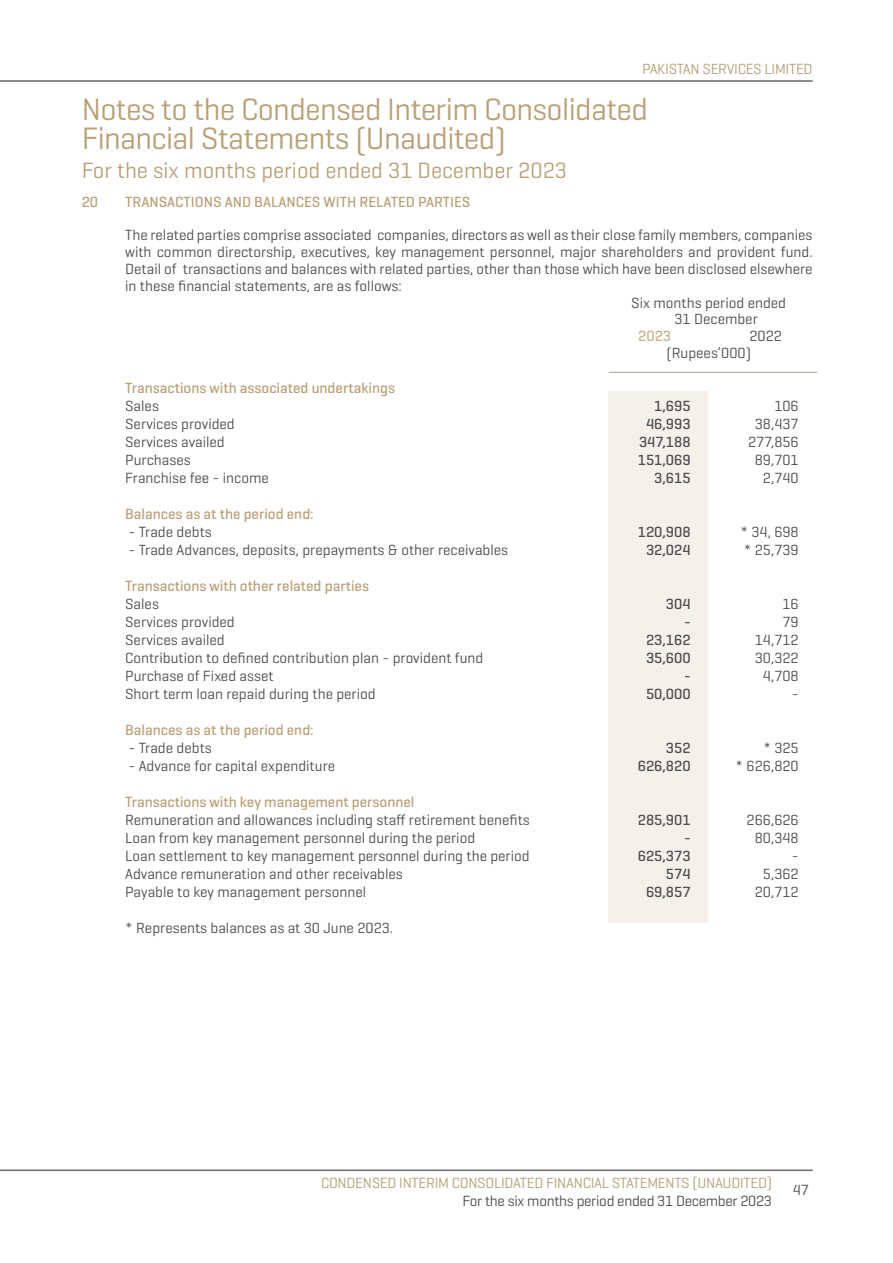
<style>
.page{position:relative;width:893px;height:1263px;background:#fff}
.page>*{position:absolute;margin:0;border:0;box-sizing:border-box;transform-origin:0 0}
.t1{font:31.5px/28.8px "Geogrotesque";letter-spacing:-.02em;color:#baa077}
.t2{font:22.5px "Geogrotesque";color:#baa077}
.t3{font:15px/16.8px "Geogrotesque";color:#4e4e50}
.t4{font:500 15px "Geogrotesque";color:#baa077}
.t5{font:500 15px "Geogrotesque";color:#4e4e50}
.t6{font:15px "Geogrotesque";letter-spacing:-.02em;color:#baa077}
.t7{font:15px "Geogrotesque";letter-spacing:-.02em;color:#4e4e50}
.t8{font:500 15px "Geogrotesque";color:#c6b08c}
</style>
<div class="page">
<hr style="left:0;top:80px;width:813px;height:2px;background:#767274">
<hr style="left:0;top:1169px;width:813px;height:2px;background:#767274">
<div style="left:609px;top:392px;width:99px;height:531px;background:#f5f0ea"></div>
<hr style="left:609px;top:372px;width:208px;height:1px;background:#baa077">
<p class="t6" style="left:642px;top:59px;width:172px">PAKISTAN SERVICES LIMITED</p>
<h1 class="t1" style="left:82px;top:94px;width:568px">Notes to the Condensed Interim Consolidated<br>Financial Statements (Unaudited)</h1>
<h2 class="t2" style="left:82px;top:156px;width:487px">For the six months period ended 31 December 2023</h2>
<p class="t4" style="left:82px;top:192px;width:18px">20</p>
<p class="t4" style="left:125px;top:192px;width:347px">TRANSACTIONS AND BALANCES WITH RELATED PARTIES</p>
<p class="t3" style="left:125px;top:226px;width:689px">The related parties comprise associated companies, directors as well as their close family members, companies</p>
<p class="t3" style="left:125px;top:243px;width:689px">with common directorship, executives, key management personnel, major shareholders and provident fund.</p>
<p class="t3" style="left:125px;top:260px;width:689px">Detail of transactions and balances with related parties, other than those which have been disclosed elsewhere</p>
<p class="t3" style="left:125px;top:277px;width:278px">in these financial statements, are as follows:</p>
<p class="t3" style="left:631px;top:294px;width:156px">Six months period ended</p>
<p class="t3" style="left:674px;top:310px;width:85px">31 December</p>
<p class="t8" style="left:638px;top:327px;width:34px">2023</p>
<p class="t3" style="left:666px;top:327px;width:117px;text-indent:83px">2022 (Rupees’000)</p>
<p class="t4" style="left:125px;top:378px;width:271px">Transactions with associated undertakings</p>
<p class="t3" style="left:125px;top:397px;width:35px">Sales</p>
<p class="t5" style="left:654px;top:396px;width:38px">1,695</p>
<p class="t3" style="left:774px;top:397px;width:26px">106</p>
<p class="t3" style="left:125px;top:415px;width:111px">Services provided</p>
<p class="t5" style="left:646px;top:414px;width:46px">46,993</p>
<p class="t3" style="left:755px;top:415px;width:45px">38,437</p>
<p class="t3" style="left:125px;top:433px;width:101px">Services availed</p>
<p class="t5" style="left:639px;top:432px;width:53px">347,188</p>
<p class="t3" style="left:748px;top:433px;width:52px">277,856</p>
<p class="t3" style="left:125px;top:451px;width:67px">Purchases</p>
<p class="t5" style="left:638px;top:450px;width:54px">151,069</p>
<p class="t3" style="left:755px;top:451px;width:45px">89,701</p>
<p class="t3" style="left:125px;top:469px;width:145px">Franchise fee - income</p>
<p class="t5" style="left:654px;top:468px;width:38px">3,615</p>
<p class="t3" style="left:763px;top:469px;width:37px">2,740</p>
<p class="t4" style="left:125px;top:504px;width:190px">Balances as at the period end:</p>
<p class="t3" style="left:129px;top:523px;width:85px">- Trade debts</p>
<p class="t5" style="left:638px;top:522px;width:54px">120,908</p>
<p class="t3" style="left:740px;top:523px;width:60px">* 34, 698</p>
<p class="t3" style="left:129px;top:541px;width:381px">- Trade Advances, deposits, prepayments &amp; other receivables</p>
<p class="t5" style="left:646px;top:540px;width:46px">32,024</p>
<p class="t3" style="left:744px;top:541px;width:56px">* 25,739</p>
<p class="t4" style="left:125px;top:576px;width:245px">Transactions with other related parties</p>
<p class="t3" style="left:125px;top:595px;width:35px">Sales</p>
<p class="t5" style="left:666px;top:594px;width:26px">304</p>
<p class="t3" style="left:782px;top:595px;width:18px">16</p>
<p class="t3" style="left:125px;top:613px;width:111px">Services provided</p>
<p class="t5" style="left:684px;top:612px;width:8px">-</p>
<p class="t3" style="left:782px;top:613px;width:18px">79</p>
<p class="t3" style="left:125px;top:631px;width:101px">Services availed</p>
<p class="t5" style="left:646px;top:630px;width:46px">23,162</p>
<p class="t3" style="left:755px;top:631px;width:45px">14,712</p>
<p class="t3" style="left:125px;top:649px;width:360px">Contribution to defined contribution plan - provident fund</p>
<p class="t5" style="left:646px;top:648px;width:46px">35,600</p>
<p class="t3" style="left:755px;top:649px;width:45px">30,322</p>
<p class="t3" style="left:125px;top:667px;width:150px">Purchase of Fixed asset</p>
<p class="t5" style="left:684px;top:666px;width:8px">-</p>
<p class="t3" style="left:763px;top:667px;width:37px">4,708</p>
<p class="t3" style="left:125px;top:685px;width:252px">Short term loan repaid during the period</p>
<p class="t5" style="left:646px;top:684px;width:46px">50,000</p>
<p class="t3" style="left:792px;top:685px;width:8px">-</p>
<p class="t4" style="left:125px;top:720px;width:190px">Balances as at the period end:</p>
<p class="t3" style="left:129px;top:739px;width:85px">- Trade debts</p>
<p class="t5" style="left:666px;top:738px;width:26px">352</p>
<p class="t3" style="left:763px;top:739px;width:37px">* 325</p>
<p class="t3" style="left:129px;top:757px;width:208px">- Advance for capital expenditure</p>
<p class="t5" style="left:638px;top:756px;width:54px">626,820</p>
<p class="t3" style="left:736px;top:757px;width:65px">* 626,820</p>
<p class="t4" style="left:125px;top:792px;width:291px">Transactions with key management personnel</p>
<p class="t3" style="left:125px;top:811px;width:406px">Remuneration and allowances including staff retirement benefits</p>
<p class="t5" style="left:638px;top:810px;width:54px">285,901</p>
<p class="t3" style="left:747px;top:811px;width:54px">266,626</p>
<p class="t3" style="left:125px;top:829px;width:352px">Loan from key management personnel during the period</p>
<p class="t5" style="left:684px;top:828px;width:8px">-</p>
<p class="t3" style="left:755px;top:829px;width:45px">80,348</p>
<p class="t3" style="left:125px;top:847px;width:406px">Loan settlement to key management personnel during the period</p>
<p class="t5" style="left:638px;top:846px;width:54px">625,373</p>
<p class="t3" style="left:792px;top:847px;width:8px">-</p>
<p class="t3" style="left:125px;top:865px;width:279px">Advance remuneration and other receivables</p>
<p class="t5" style="left:666px;top:864px;width:26px">574</p>
<p class="t3" style="left:763px;top:865px;width:37px">5,362</p>
<p class="t3" style="left:125px;top:883px;width:242px">Payable to key management personnel</p>
<p class="t5" style="left:646px;top:882px;width:46px">69,857</p>
<p class="t3" style="left:755px;top:883px;width:45px">20,712</p>
<p class="t3" style="left:125px;top:919px;width:270px">* Represents balances as at 30 June 2023.</p>
<p class="t6" style="left:321px;top:1174px;width:452px">CONDENSED INTERIM CONSOLIDATED FINANCIAL STATEMENTS (UNAUDITED)</p>
<p class="t7" style="left:463px;top:1192px;width:311px">For the six months period ended 31 December 2023</p>
<p class="t3" style="left:793px;top:1181px;width:18px">47</p>
</div>
